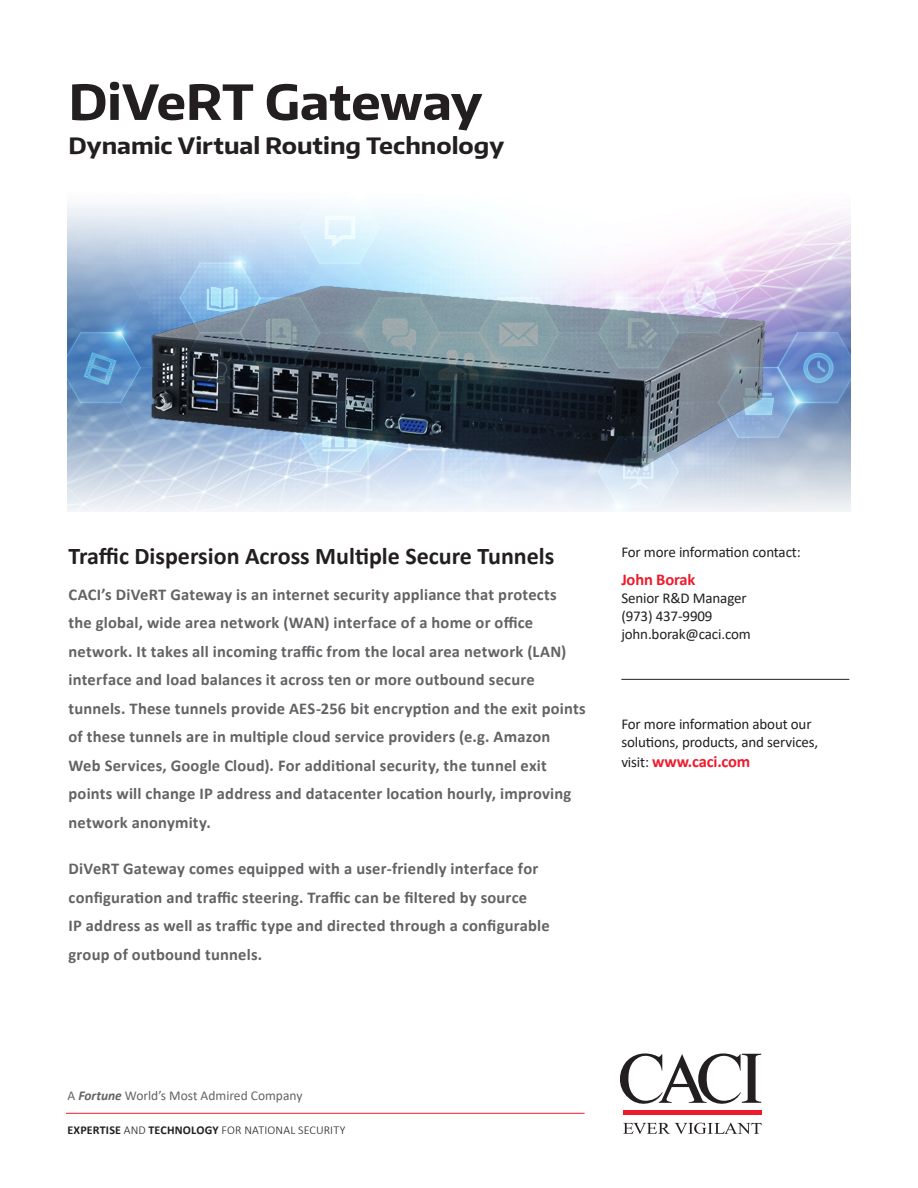
<style>
.page{position:relative;width:918px;height:1188px;background:#fff}
.page>*{position:absolute;margin:0;border:0;box-sizing:border-box;transform-origin:0 0}
._1_Heading{font:700 48px "Encode Sans";letter-spacing:-.01em;color:#231f20;scale:1.05 1}
._8_Subhead_1_-_Black{font:700 24px "Calibri";color:#231f20}
._2_Subheading{font:700 22.5px "Encode Sans";color:#231f20;scale:1.05 1}
._4_Opening_Paragraph{font:700 16.5px/28.5px "Calibri";letter-spacing:.01em;color:#636366}
.Title_and_Contacts{font:700 16.5px "Calibri";letter-spacing:-.01em;color:#ee1b2c}
.Contact_Name_and_URL{font:700 16.5px "Calibri";letter-spacing:-.01em;color:#ee1b2c}
.Title_and_Contacts-2{font:15px/18px "Calibri";letter-spacing:-.01em;color:#231f20}
.t1{font:13.5px "Calibri";color:#636366}
.t2{font:300 12px "Calibri";letter-spacing:.015em;color:#231f20}
.s1{font-weight:400;font-size:15px;color:#231f20}
.s2{font-weight:700;font-style:italic}
.s3{font-weight:700}
</style>
<div class="page">
<hr style="left:66px;top:1113px;width:519px;height:1px;background:#ee1b2c">
<svg style="left:620px;top:1053px;width:141px;height:51px"></svg>
<div style="left:623px;top:1110px;width:139px;height:5px;background:#ee1b2c"></div>
<svg style="left:623px;top:1123px;width:139px;height:11px"></svg>
<img style="left:68px;top:203px;width:783px;height:309px">
<hr style="left:621px;top:679px;width:228px;height:1px;background:#231f20">
<p class="_1_Heading" style="left:69px;top:71px;width:396px">DiVeRT Gateway</p>
<p class="_2_Subheading" style="left:69px;top:131px;width:416px">Dynamic Virtual Routing Technology</p>
<p class="_8_Subhead_1_-_Black" style="left:69px;top:539px;width:487px">Traffic Dispersion Across Multiple Secure Tunnels</p>
<p class="_4_Opening_Paragraph" style="left:69px;top:580px;width:519px">CACI’s DiVeRT Gateway is an internet security appliance that protects<br>the global, wide area network (WAN) interface of a home or office network. It takes all incoming traffic from the local area network (LAN) interface and load balances it across ten or more outbound secure tunnels. These tunnels provide AES-256 bit encryption and the exit points of these tunnels are in multiple cloud service providers (e.g. Amazon Web Services, Google Cloud). For additional security, the tunnel exit points will change IP address and datacenter location hourly, improving network anonymity.</p>
<p class="_4_Opening_Paragraph" style="left:69px;top:854px;width:483px">DiVeRT Gateway comes equipped with a user-friendly interface for configuration and traffic steering. Traffic can be filtered by source<br>IP address as well as traffic type and directed through a configurable group of outbound tunnels.</p>
<p class="Title_and_Contacts-2" style="left:621px;top:543px;width:181px">For more information contact:</p>
<p class="Contact_Name_and_URL" style="left:621px;top:568px;width:76px">John Borak</p>
<p class="Title_and_Contacts-2" style="left:621px;top:589px;width:127px">Senior R&amp;D Manager</p>
<p class="Title_and_Contacts-2" style="left:621px;top:607px;width:93px">(973) 437-9909</p>
<p class="Title_and_Contacts-2" style="left:621px;top:625px;width:131px">john.borak@caci.com</p>
<p class="Title_and_Contacts-2" style="left:621px;top:715px;width:198px">For more information about our solutions, products, and services,</p>
<p class="Title_and_Contacts" style="left:621px;top:750px;width:131px"><span class="s1">visit:</span> www.caci.com</p>
<p class="t1" style="left:68px;top:1087px;width:236px">A <span class="s2">Fortune</span> World’s Most Admired Company</p>
<p class="t2" style="left:68px;top:1122px;width:279px"><span class="s3">EXPERTISE</span> AND <span class="s3">TECHNOLOGY</span> FOR NATIONAL SECURITY</p>
</div>
